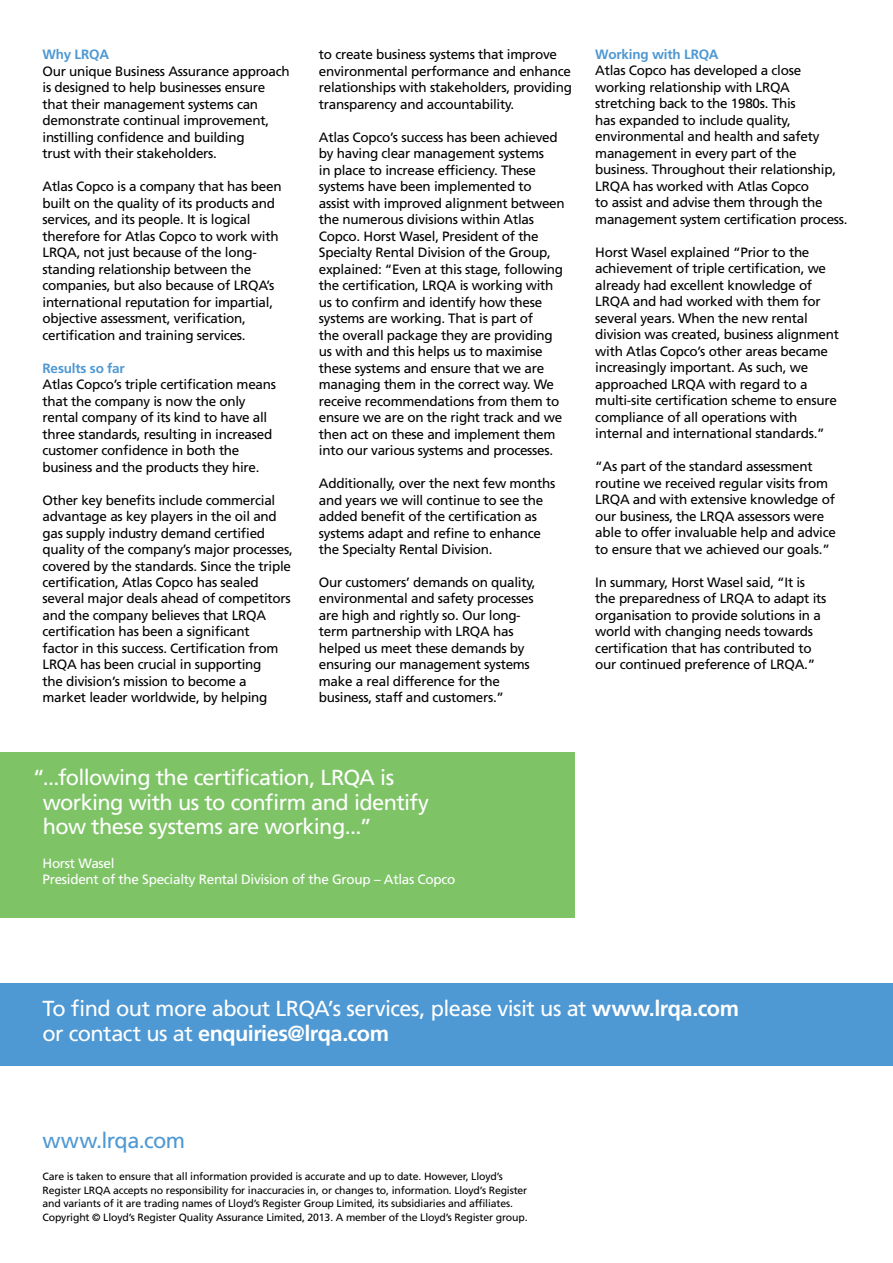
<style>
.page{position:relative;width:893px;height:1263px;background:#fff}
.page>*{position:absolute;margin:0;border:0;box-sizing:border-box;transform-origin:0 0}
.t1{font:21.75px/24.8px "Frutiger LT Std";letter-spacing:-.025em;color:#fff}
.t2{font:21.75px "Frutiger LT Std";letter-spacing:-.03em;color:#4e98d3}
.t3{font:13.5px/16.5px "Frutiger LT Std";letter-spacing:-.02em;color:#000}
.t4{font:13.5px/16.5px "Frutiger LT Std";letter-spacing:-.02em;color:#fff}
.t5{font:700 13.5px "Frutiger LT Std";letter-spacing:-.015em;color:#4e98d3}
.t6{font:10.5px/13.5px "Frutiger LT Std";letter-spacing:-.015em;color:#000}
.s1{font-weight:700}
</style>
<div class="page">
<div style="left:0;top:983px;width:893px;height:83px;background:#4e98d3"></div>
<div style="left:0;top:752px;width:574px;height:165px;background:#7ec466"></div>
<p class="t5" style="left:43px;top:46px;width:68px">Why LRQA</p>
<p class="t3" style="left:43px;top:63px;width:249px">Our unique Business Assurance approach is designed to help businesses ensure that their management systems can demonstrate continual improvement, instilling confidence and building<br>trust with their stakeholders.</p>
<p class="t3" style="left:43px;top:178px;width:241px">Atlas Copco is a company that has been built on the quality of its products and services, and its people. It is logical therefore for Atlas Copco to work with LRQA, not just because of the long&shy;standing relationship between the companies, but also because of LRQA’s international reputation for impartial, objective assessment, verification, certification and training services.</p>
<p class="t5" style="left:43px;top:360px;width:84px">Results so far</p>
<p class="t3" style="left:43px;top:376px;width:235px">Atlas Copco’s triple certification means that the company is now the only rental company of its kind to have all three standards, resulting in increased customer confidence in both the business and the products they hire.</p>
<p class="t3" style="left:43px;top:492px;width:252px">Other key benefits include commercial advantage as key players in the oil and gas supply industry demand certified quality of the company’s major processes, covered by the standards. Since the triple certification, Atlas Copco has sealed several major deals ahead of competitors and the company believes that LRQA certification has been a significant<br>factor in this success. Certification from LRQA has been crucial in supporting<br>the division’s mission to become a market leader worldwide, by helping</p>
<p class="t3" style="left:319px;top:46px;width:254px">to create business systems that improve environmental performance and enhance relationships with stakeholders, providing transparency and accountability.</p>
<p class="t3" style="left:319px;top:129px;width:247px">Atlas Copco’s success has been achieved by having clear management systems<br>in place to increase efficiency. These systems have been implemented to assist with improved alignment between the numerous divisions within Atlas Copco. Horst Wasel, President of the Specialty Rental Division of the Group, explained: “Even at this stage, following the certification, LRQA is working with us to confirm and identify how these systems are working. That is part of<br>the overall package they are providing us with and this helps us to maximise these systems and ensure that we are managing them in the correct way. We receive recommendations from them to ensure we are on the right track and we then act on these and implement them into our various systems and processes.</p>
<p class="t3" style="left:319px;top:475px;width:238px">Additionally, over the next few months and years we will continue to see the added benefit of the certification as systems adapt and refine to enhance the Specialty Rental Division.</p>
<p class="t3" style="left:319px;top:574px;width:218px">Our customers’ demands on quality, environmental and safety processes are high and rightly so. Our long&shy;term partnership with LRQA has helped us meet these demands by ensuring our management systems make a real difference for the business, staff and customers.”</p>
<p class="t5" style="left:595px;top:46px;width:125px">Working with LRQA</p>
<p class="t3" style="left:595px;top:63px;width:254px">Atlas Copco has developed a close working relationship with LRQA stretching back to the 1980s. This<br>has expanded to include quality, environmental and health and safety management in every part of the business. Throughout their relationship, LRQA has worked with Atlas Copco<br>to assist and advise them through the management system certification process.</p>
<p class="t3" style="left:595px;top:244px;width:245px">Horst Wasel explained “Prior to the achievement of triple certification, we already had excellent knowledge of LRQA and had worked with them for several years. When the new rental division was created, business alignment with Atlas Copco’s other areas became increasingly important. As such, we approached LRQA with regard to a multi-site certification scheme to ensure compliance of all operations with internal and international standards.”</p>
<p class="t3" style="left:595px;top:458px;width:242px">“As part of the standard assessment routine we received regular visits from LRQA and with extensive knowledge of our business, the LRQA assessors were able to offer invaluable help and advice to ensure that we achieved our goals.”</p>
<p class="t3" style="left:595px;top:574px;width:233px">In summary, Horst Wasel said, “It is the preparedness of LRQA to adapt its organisation to provide solutions in a world with changing needs towards certification that has contributed to our continued preference of LRQA.”</p>
<h1 class="t1" style="left:43px;top:765px;width:388px;text-indent:-10px">“...following the certification, LRQA is working with us to confirm and identify how these systems are working...”</h1>
<p class="t4" style="left:43px;top:855px;width:414px">Horst Wasel<br>President of the Specialty Rental Division of the Group – Atlas Copco</p>
<h1 class="t1" style="left:43px;top:996px;width:698px">To find out more about LRQA’s services, please visit us at <span class="s1">www.lrqa.com </span>or contact us at <span class="s1">enquiries@lrqa.com</span></h1>
<h1 class="t2" style="left:43px;top:1128px;width:144px">www.lrqa.com</h1>
<p class="t6" style="left:43px;top:1170px;width:487px">Care is taken to ensure that all information provided is accurate and up to date. However, Lloyd’s Register LRQA accepts no responsibility for inaccuracies in, or changes to, information. Lloyd’s Register and variants of it are trading names of Lloyd’s Register Group Limited, its subsidiaries and affiliates.<br>Copyright © Lloyd’s Register Quality Assurance Limited, 2013. A member of the Lloyd’s Register group.</p>
</div>
